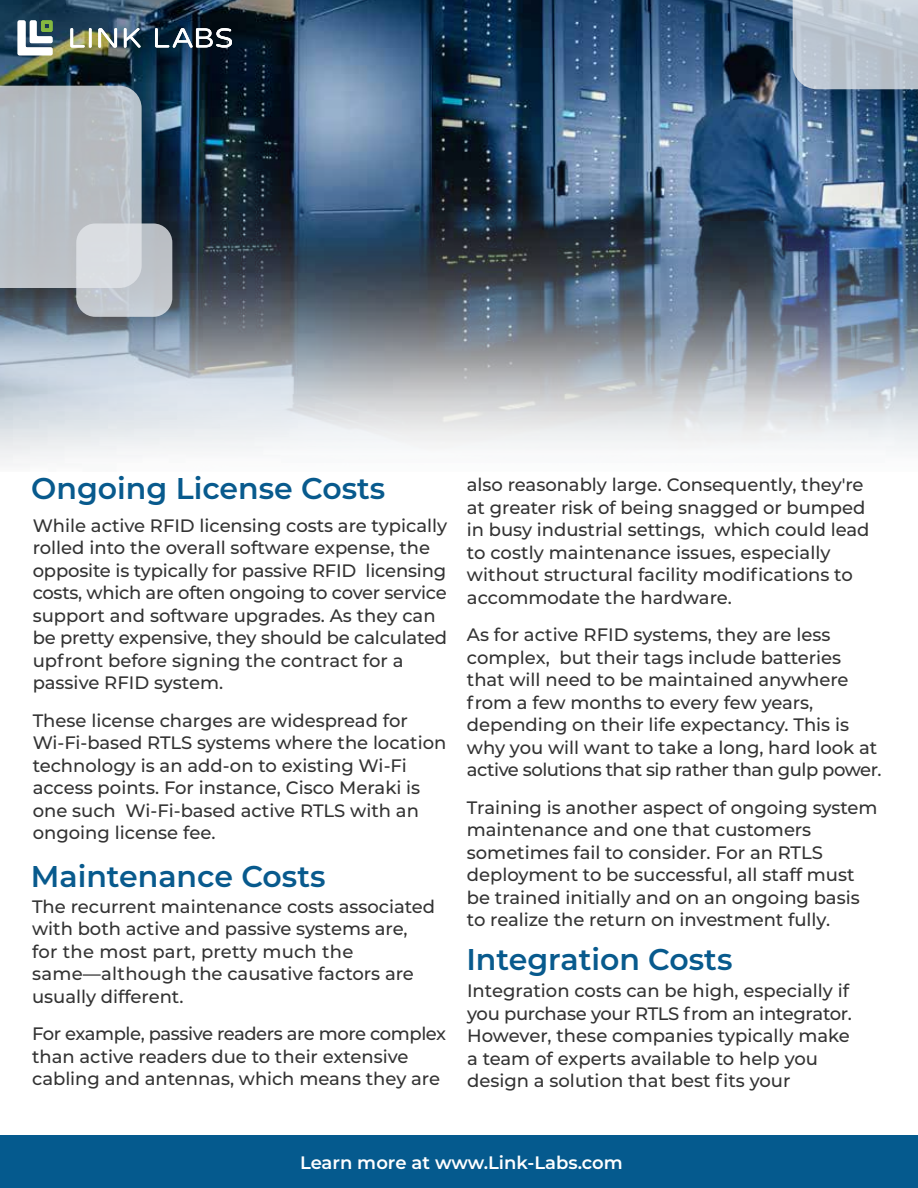
<style>
.page{position:relative;width:918px;height:1188px;background:#fff}
.page>*{position:absolute;margin:0;border:0;box-sizing:border-box;transform-origin:0 0}
.t1{font:600 30px "Montserrat";color:#085a8d}
.t2{font:500 18px/22.5px "Montserrat";color:#333}
.t3{font:600 18px "Montserrat";color:#fff}
</style>
<div class="page">
<img style="left:0;top:0;width:918px;height:465px">
<div style="left:0;top:1136px;width:918px;height:52px;background:#055a8e"></div>
<img style="left:0;top:136px;width:176px;height:185px">
<svg style="left:0;top:136px;width:142px;height:152px;background:#b8bfc5"></svg>
<img style="left:63px;top:210px;width:143px;height:141px">
<svg style="left:76px;top:223px;width:96px;height:94px;background:#ccd0d5"></svg>
<img style="left:780px;top:0;width:138px;height:123px">
<svg style="left:793px;top:0;width:125px;height:89px;background:#bdc7d1"></svg>
<img style="left:0;top:0;width:324px;height:136px">
<svg style="left:70px;top:28px;width:22px;height:20px"></svg>
<svg style="left:98px;top:28px;width:19px;height:20px"></svg>
<svg style="left:124px;top:28px;width:17px;height:20px"></svg>
<svg style="left:18px;top:20px;width:35px;height:35px"></svg>
<svg style="left:155px;top:28px;width:77px;height:20px"></svg>
<h1 class="t1" style="left:31px;top:467px;width:356px">Ongoing License Costs</h1>
<p class="t2" style="left:33px;top:514px;width:416px">While active RFID licensing costs are typically rolled into the overall software expense, the opposite is typically for passive RFID licensing costs, which are often ongoing to cover service support and software upgrades. As they can be pretty expensive, they should be calculated upfront before signing the contract for a passive RFID system.</p>
<p class="t2" style="left:33px;top:709px;width:415px">These license charges are widespread for Wi-Fi-based RTLS systems where the location technology is an add-on to existing Wi-Fi access points. For instance, Cisco Meraki is one such Wi-Fi-based active RTLS with an ongoing license fee.</p>
<h1 class="t1" style="left:31px;top:856px;width:296px">Maintenance Costs</h1>
<p class="t2" style="left:32px;top:894px;width:405px">The recurrent maintenance costs associated with both active and passive systems are, for the most part, pretty much the same—although the causative factors are usually different.</p>
<p class="t2" style="left:32px;top:1022px;width:416px">For example, passive readers are more complex than active readers due to their extensive cabling and antennas, which means they are</p>
<p class="t2" style="left:467px;top:473px;width:404px">also reasonably large. Consequently, they're at greater risk of being snagged or bumped in busy industrial settings, which could lead to costly maintenance issues, especially without structural facility modifications to accommodate the hardware.</p>
<p class="t2" style="left:467px;top:623px;width:416px">As for active RFID systems, they are less complex, but their tags include batteries that will need to be maintained anywhere from a few months to every few years, depending on their life expectancy. This is why you will want to take a long, hard look at active solutions that sip rather than gulp power.</p>
<p class="t2" style="left:467px;top:795px;width:412px">Training is another aspect of ongoing system maintenance and one that customers sometimes fail to consider. For an RTLS deployment to be successful, all staff must be trained initially and on an ongoing basis to realize the return on investment fully.</p>
<h1 class="t1" style="left:466px;top:938px;width:268px">Integration Costs</h1>
<p class="t2" style="left:467px;top:979px;width:386px">Integration costs can be high, especially if you purchase your RTLS from an integrator.<br>However, these companies typically make a team of experts available to help you design a solution that best fits your</p>
<p class="t3" style="left:300px;top:1150px;width:324px">Learn more at www.Link-Labs.com</p>
</div>
